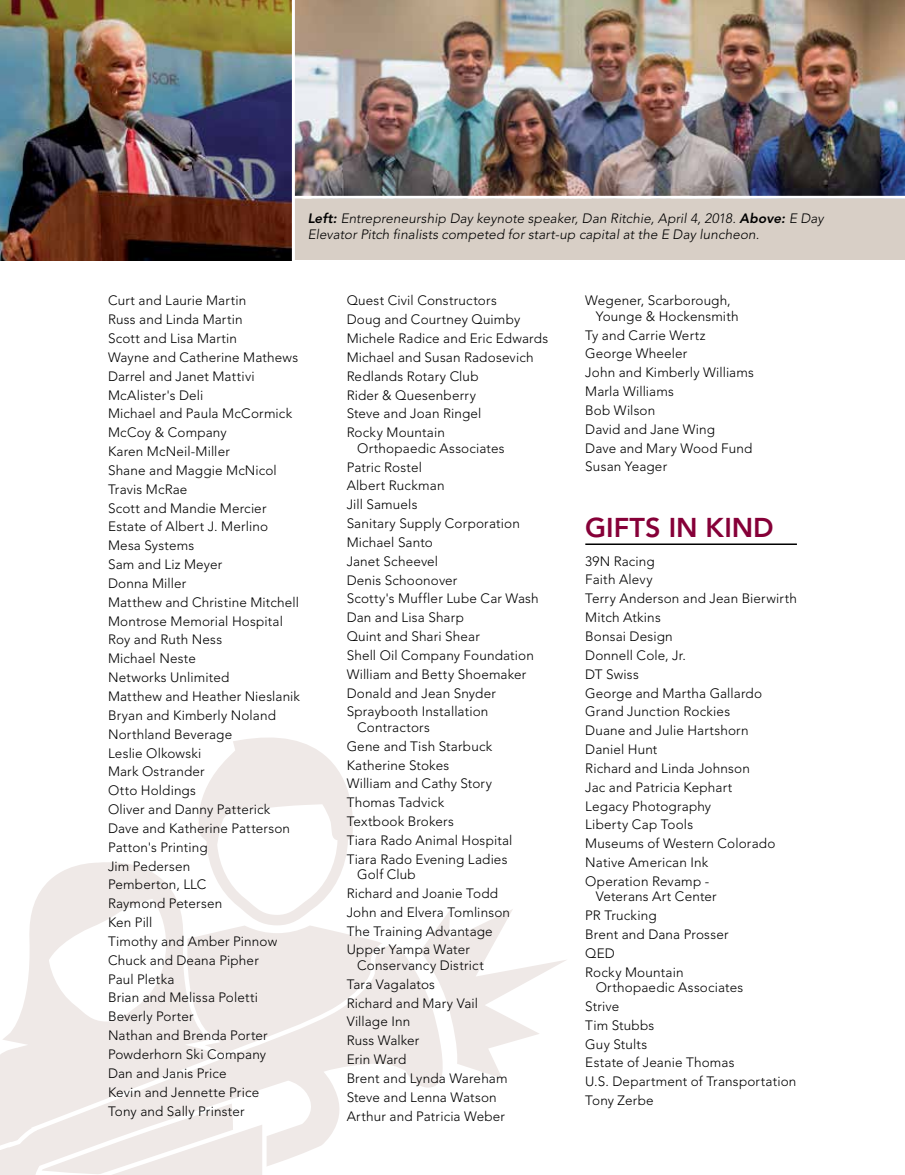
<style>
.page{position:relative;width:905px;height:1175px;background:#fff}
.page>*{position:absolute;margin:0;border:0;box-sizing:border-box;transform-origin:0 0}
.t1{font:800 27px "Avenir";color:#860038}
.t2{font:300 13.5px/18.9px "Avenir";letter-spacing:.01em;color:#000}
.t3{font:italic 300 13.5px/16.5px "Avenir";letter-spacing:.005em;color:#000}
.s1{font-weight:800}
</style>
<div class="page">
<div style="left:292px;top:196px;width:612px;height:64px;background:#d8cfc6"></div>
<svg style="left:32px;top:737px;width:342px;height:204px"></svg>
<svg style="left:428px;top:909px;width:138px;height:169px"></svg>
<svg style="left:0;top:941px;width:448px;height:233px;fill:#efe9e7"></svg>
<svg style="left:88px;top:1118px;width:178px;height:56px"></svg>
<hr style="left:585px;top:543px;width:211px;height:2px;background:#000">
<img style="left:0;top:0;width:292px;height:260px">
<img style="left:295px;top:0;width:609px;height:196px">
<hr style="left:293px;top:196px;width:611px;height:3px;background:#fff">
<hr style="left:292px;top:0;width:3px;height:264px;background:#fff">
<p class="t3" style="left:308px;top:210px;width:517px"><span class="s1">Left:</span> Entrepreneurship Day keynote speaker, Dan Ritchie, April 4, 2018. <span class="s1">Above:</span> E Day<br>Elevator Pitch finalists competed for start-up capital at the E Day luncheon.</p>
<p class="t2" style="left:108px;top:291px;width:193px">Curt and Laurie Martin<br>Russ and Linda Martin<br>Scott and Lisa Martin<br>Wayne and Catherine Mathews<br>Darrel and Janet Mattivi<br>McAlister's Deli<br>Michael and Paula McCormick<br>McCoy &amp; Company<br>Karen McNeil-Miller<br>Shane and Maggie McNicol<br>Travis McRae<br>Scott and Mandie Mercier<br>Estate of Albert J. Merlino<br>Mesa Systems<br>Sam and Liz Meyer<br>Donna Miller<br>Matthew and Christine Mitchell<br>Montrose Memorial Hospital<br>Roy and Ruth Ness<br>Michael Neste<br>Networks Unlimited<br>Matthew and Heather Nieslanik<br>Bryan and Kimberly Noland<br>Northland Beverage<br>Leslie Olkowski<br>Mark Ostrander<br>Otto Holdings<br>Oliver and Danny Patterick<br>Dave and Katherine Patterson<br>Patton's Printing<br>Jim Pedersen<br>Pemberton, LLC<br>Raymond Petersen<br>Ken Pill<br>Timothy and Amber Pinnow<br>Chuck and Deana Pipher<br>Paul Pletka<br>Brian and Melissa Poletti<br>Beverly Porter<br>Nathan and Brenda Porter<br>Powderhorn Ski Company<br>Dan and Janis Price<br>Kevin and Jennette Price<br>Tony and Sally Prinster</p>
<p class="t2" style="left:347px;top:291px;width:203px">Quest Civil Constructors<br>Doug and Courtney Quimby<br>Michele Radice and Eric Edwards<br>Michael and Susan Radosevich<br>Redlands Rotary Club<br>Rider &amp; Quesenberry<br>Steve and Joan Ringel<br>Rocky Mountain</p>
<p class="t2" style="left:347px;top:438px;width:193px;text-indent:11px">Orthopaedic Associates<br>Patric Rostel<br>Albert Ruckman<br>Jill Samuels<br>Sanitary Supply Corporation<br>Michael Santo<br>Janet Scheevel<br>Denis Schoonover<br>Scotty's Muffler Lube Car Wash<br>Dan and Lisa Sharp<br>Quint and Shari Shear<br>Shell Oil Company Foundation<br>William and Betty Shoemaker<br>Donald and Jean Snyder<br>Spraybooth Installation</p>
<p class="t2" style="left:347px;top:717px;width:167px;text-indent:11px">Contractors<br>Gene and Tish Starbuck<br>Katherine Stokes<br>William and Cathy Story<br>Thomas Tadvick<br>Textbook Brokers<br>Tiara Rado Animal Hospital<br>Tiara Rado Evening Ladies</p>
<p class="t2" style="left:347px;top:865px;width:165px;text-indent:11px">Golf Club<br>Richard and Joanie Todd<br>John and Elvera Tomlinson<br>The Training Advantage<br>Upper Yampa Water</p>
<p class="t2" style="left:347px;top:955px;width:162px;text-indent:11px">Conservancy District<br>Tara Vagalatos<br>Richard and Mary Vail<br>Village Inn<br>Russ Walker<br>Erin Ward<br>Brent and Lynda Wareham<br>Steve and Lenna Watson<br>Arthur and Patricia Weber</p>
<p class="t2" style="left:596px;top:293px;width:144px;line-height:15.5px;text-indent:-11px">Wegener, Scarborough,<br>Younge &amp; Hockensmith</p>
<p class="t2" style="left:585px;top:325px;width:170px">Ty and Carrie Wertz<br>George Wheeler<br>John and Kimberly Williams<br>Marla Williams<br>Bob Wilson<br>David and Jane Wing<br>Dave and Mary Wood Fund<br>Susan Yeager</p>
<h1 class="t1" style="left:585px;top:511px;width:190px">GIFTS IN KIND</h1>
<p class="t2" style="left:585px;top:551px;width:213px">39N Racing<br>Faith Alevy<br>Terry Anderson and Jean Bierwirth<br>Mitch Atkins<br>Bonsai Design<br>Donnell Cole, Jr.<br>DT Swiss<br>George and Martha Gallardo<br>Grand Junction Rockies<br>Duane and Julie Hartshorn<br>Daniel Hunt<br>Richard and Linda Johnson<br>Jac and Patricia Kephart<br>Legacy Photography<br>Liberty Cap Tools<br>Museums of Western Colorado<br>Native American Ink<br>Operation Revamp -</p>
<p class="t2" style="left:585px;top:887px;width:145px;text-indent:11px">Veterans Art Center<br>PR Trucking<br>Brent and Dana Prosser<br>QED<br>Rocky Mountain</p>
<p class="t2" style="left:585px;top:978px;width:212px;text-indent:11px">Orthopaedic Associates<br>Strive<br>Tim Stubbs<br>Guy Stults<br>Estate of Jeanie Thomas<br>U.S. Department of Transportation<br>Tony Zerbe</p>
</div>
